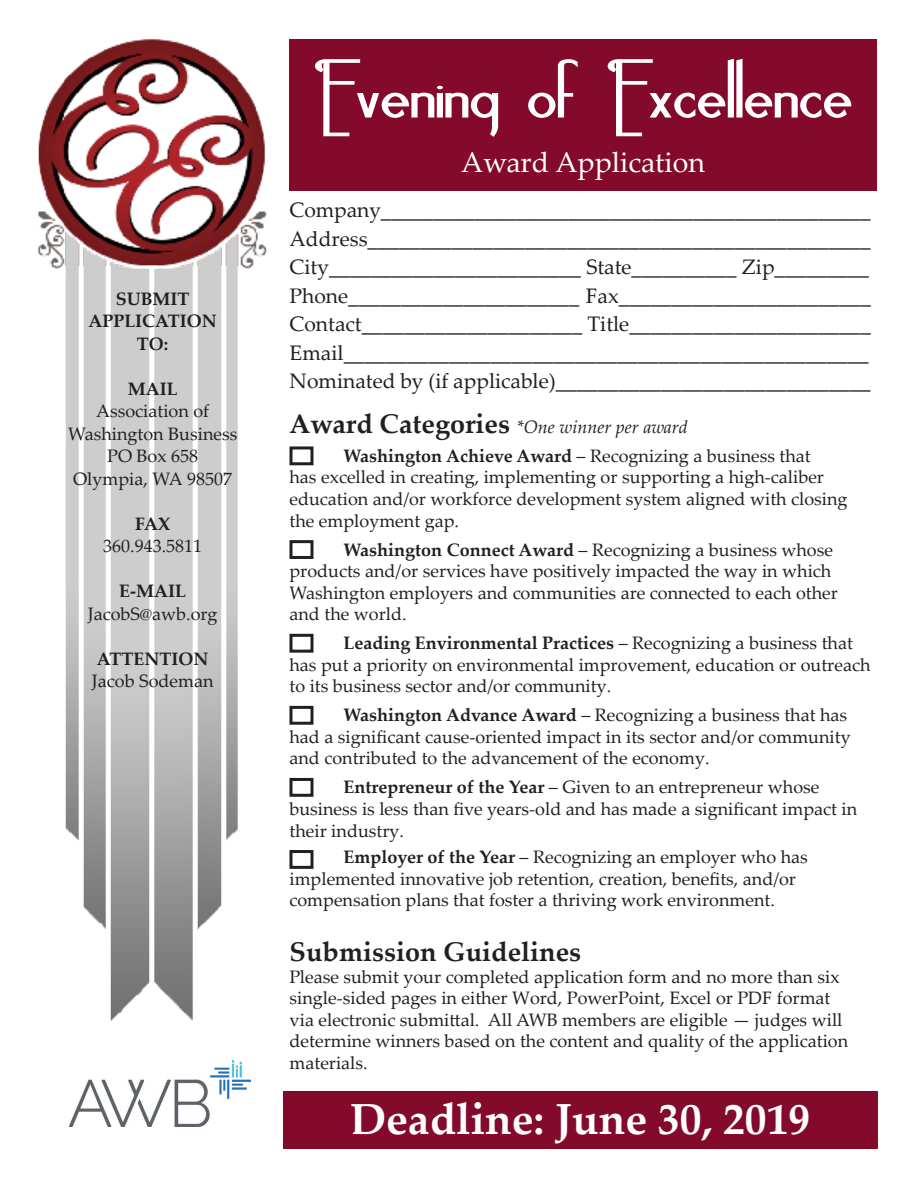
<style>
.page{position:relative;width:918px;height:1188px;background:#fff}
.page>*{position:absolute;margin:0;border:0;box-sizing:border-box;transform-origin:0 0}
.t1{font:61.5px "Noir et Blanc Bold";color:#fff}
.t2{font:700 43.5px "Palatino Linotype";color:#fff}
.t3{font:28.5px "Palatino Linotype";color:#fff}
.t4{font:700 27px "Palatino Linotype";color:#231f20}
.t5{font:21px "Palatino Linotype";color:#231f20}
.t6{font:18px/21.6px "Palatino Linotype";color:#231f20}
.t7{font:700 18px "Palatino Linotype";color:#231f20}
.t8{font:italic 18px "Palatino Linotype";color:#231f20}
.s1{font-weight:700;font-style:normal;font-size:27px}
.s2{font-weight:700}
</style>
<div class="page">
<img style="left:38px;top:39px;width:229px;height:982px">
<img style="left:70px;top:1060px;width:181px;height:67px">
<div style="left:290px;top:40px;width:587px;height:151px;background:#830a2b"></div>
<div style="left:283px;top:1091px;width:595px;height:57px;background:#830a2b"></div>
<div style="left:290px;top:446px;width:24px;height:19px;border:3px solid #231f20"></div>
<div style="left:290px;top:540px;width:24px;height:19px;border:3px solid #231f20"></div>
<div style="left:290px;top:634px;width:24px;height:19px;border:3px solid #231f20"></div>
<div style="left:290px;top:706px;width:24px;height:19px;border:3px solid #231f20"></div>
<div style="left:290px;top:778px;width:24px;height:19px;border:3px solid #231f20"></div>
<div style="left:290px;top:850px;width:24px;height:19px;border:3px solid #231f20"></div>
<p class="t7" style="left:116px;top:286px;width:75px">SUBMIT</p>
<p class="t7" style="left:88px;top:309px;width:130px">APPLICATION</p>
<p class="t7" style="left:137px;top:331px;width:33px">TO:</p>
<p class="t7" style="left:128px;top:376px;width:51px">MAIL</p>
<p class="t6" style="left:96px;top:400px;width:115px">Association of</p>
<p class="t6" style="left:68px;top:422px;width:171px">Washington Business</p>
<p class="t6" style="left:107px;top:445px;width:93px">PO Box 658</p>
<p class="t6" style="left:73px;top:467px;width:161px">Olympia, WA 98507</p>
<p class="t7" style="left:135px;top:511px;width:36px">FAX</p>
<p class="t6" style="left:103px;top:535px;width:100px">360.943.5811</p>
<p class="t7" style="left:119px;top:579px;width:68px">E-MAIL</p>
<p class="t6" style="left:88px;top:602px;width:131px">JacobS@awb.org</p>
<p class="t7" style="left:97px;top:646px;width:113px">ATTENTION</p>
<p class="t6" style="left:92px;top:670px;width:123px">Jacob Sodeman</p>
<p class="t1" style="left:314px;top:59px;width:540px">Evening of Excellence</p>
<p class="t3" style="left:461px;top:142px;width:245px">Award Application</p>
<p class="t5" style="left:290px;top:195px;width:582px">Company_______________________________________________</p>
<p class="t5" style="left:290px;top:224px;width:583px">Address________________________________________________</p>
<p class="t5" style="left:290px;top:252px;width:581px">City________________________ State__________ Zip_________</p>
<p class="t5" style="left:290px;top:281px;width:583px">Phone______________________ Fax________________________</p>
<p class="t5" style="left:290px;top:309px;width:583px">Contact_____________________ Title_______________________</p>
<p class="t5" style="left:290px;top:338px;width:581px">Email__________________________________________________</p>
<p class="t5" style="left:290px;top:366px;width:583px">Nominated by (if applicable)______________________________</p>
<p class="t8" style="left:290px;top:414px;width:400px"><span class="s1">Award Categories</span> *One winner per award</p>
<p class="t6" style="left:290px;top:444px;width:560px;text-indent:54px"><span class="s2">Washington Achieve Award</span> – Recognizing a business that<br>has excelled in creating, implementing or supporting a high-caliber education and/or workforce development system aligned with closing the employment gap.</p>
<p class="t6" style="left:289px;top:538px;width:550px;text-indent:54px"><span class="s2">Washington Connect Award</span> – Recognizing a business whose products and/or services have positively impacted the way in which Washington employers and communities are connected to each other and the world.</p>
<p class="t6" style="left:290px;top:632px;width:582px;text-indent:54px"><span class="s2">Leading Environmental Practices</span> – Recognizing a business that has put a priority on environmental improvement, education or outreach to its business sector and/or community.</p>
<p class="t6" style="left:290px;top:704px;width:563px;text-indent:54px"><span class="s2">Washington Advance Award</span> – Recognizing a business that has had a significant cause-oriented impact in its sector and/or community and contributed to the advancement of the economy.</p>
<p class="t6" style="left:290px;top:776px;width:569px;text-indent:54px"><span class="s2">Entrepreneur of the Year</span> – Given to an entrepreneur whose business is less than five years-old and has made a significant impact in their industry.</p>
<p class="t6" style="left:289px;top:846px;width:520px;text-indent:54px"><span class="s2">Employer of the Year</span> – Recognizing an employer who has implemented innovative job retention, creation, benefits, and/or compensation plans that foster a thriving work environment.</p>
<p class="t4" style="left:290px;top:933px;width:293px">Submission Guidelines</p>
<p class="t6" style="left:290px;top:965px;width:560px">Please submit your completed application form and no more than six single-sided pages in either Word, PowerPoint, Excel or PDF format via electronic submittal. All AWB members are eligible — judges will determine winners based on the content and quality of the application materials.</p>
<p class="t2" style="left:350px;top:1088px;width:462px">Deadline: June 30, 2019</p>
</div>
